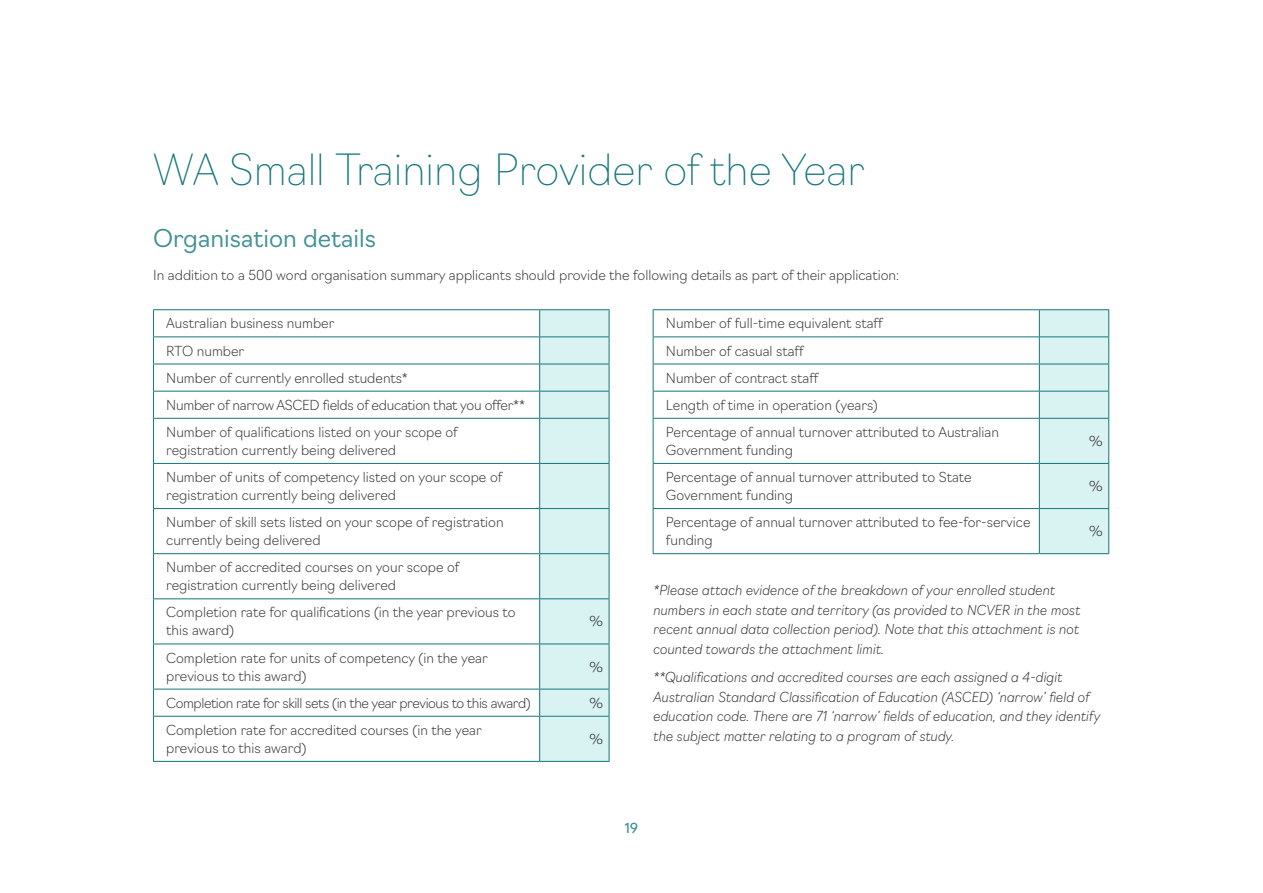
<style>
.page{position:relative;width:1263px;height:893px;background:#fff}
.page>*{position:absolute;margin:0;border:0;box-sizing:border-box;transform-origin:0 0}
.t1{font:100 42px "Navigo";color:#13767c}
.t2{font:300 24px "Navigo";color:#429196}
.t3{font:200 13.5px/27.2px "Navigo";color:#333}
.t4{font:italic 200 13.5px/19.5px "Navigo";color:#333}
.t5{font:200 13.5px "Navigo";letter-spacing:-.03em;color:#333}
.t6{font:13.5px "Navigo";color:#429196}
</style>
<div class="page">
<svg style="left:154px;top:310px;width:385px;height:451px"></svg>
<hr style="left:153px;top:309px;width:387px;height:1px;background:#13767c">
<hr style="left:153px;top:336px;width:387px;height:1px;background:#13767c">
<hr style="left:153px;top:364px;width:387px;height:1px;background:#13767c">
<hr style="left:153px;top:391px;width:387px;height:1px;background:#13767c">
<svg style="left:153px;top:310px;width:1px;height:108px"></svg>
<hr style="left:153px;top:418px;width:387px;height:1px;background:#13767c">
<hr style="left:153px;top:419px;width:1px;height:44px;background:#13767c">
<hr style="left:153px;top:463px;width:387px;height:1px;background:#13767c">
<hr style="left:153px;top:464px;width:1px;height:44px;background:#13767c">
<hr style="left:153px;top:508px;width:387px;height:1px;background:#13767c">
<hr style="left:153px;top:509px;width:1px;height:44px;background:#13767c">
<hr style="left:153px;top:553px;width:387px;height:1px;background:#13767c">
<hr style="left:153px;top:554px;width:1px;height:44px;background:#13767c">
<hr style="left:153px;top:598px;width:387px;height:1px;background:#13767c">
<hr style="left:153px;top:599px;width:1px;height:45px;background:#13767c">
<hr style="left:153px;top:644px;width:387px;height:1px;background:#13767c">
<hr style="left:153px;top:644px;width:1px;height:45px;background:#13767c">
<hr style="left:153px;top:689px;width:387px;height:1px;background:#13767c">
<svg style="left:153px;top:689px;width:1px;height:27px"></svg>
<hr style="left:153px;top:716px;width:387px;height:1px;background:#13767c">
<hr style="left:153px;top:717px;width:1px;height:44px;background:#13767c">
<hr style="left:153px;top:761px;width:387px;height:1px;background:#13767c">
<hr style="left:540px;top:761px;width:69px;height:1px;background:#13767c">
<hr style="left:540px;top:309px;width:69px;height:1px;background:#13767c">
<svg style="left:539px;top:310px;width:71px;height:451px;background:#cfecec"></svg>
<hr style="left:539px;top:717px;width:1px;height:44px;background:#13767c">
<hr style="left:609px;top:717px;width:1px;height:44px;background:#13767c">
<svg style="left:654px;top:310px;width:385px;height:243px"></svg>
<hr style="left:653px;top:309px;width:386px;height:1px;background:#13767c">
<hr style="left:1039px;top:309px;width:70px;height:1px;background:#13767c">
<hr style="left:653px;top:336px;width:386px;height:1px;background:#13767c">
<hr style="left:653px;top:364px;width:386px;height:1px;background:#13767c">
<hr style="left:653px;top:391px;width:386px;height:1px;background:#13767c">
<svg style="left:653px;top:310px;width:1px;height:108px"></svg>
<hr style="left:653px;top:418px;width:386px;height:1px;background:#13767c">
<hr style="left:653px;top:419px;width:1px;height:44px;background:#13767c">
<hr style="left:653px;top:463px;width:386px;height:1px;background:#13767c">
<hr style="left:653px;top:464px;width:1px;height:44px;background:#13767c">
<hr style="left:653px;top:508px;width:386px;height:1px;background:#13767c">
<hr style="left:653px;top:509px;width:1px;height:44px;background:#13767c">
<hr style="left:653px;top:553px;width:386px;height:1px;background:#13767c">
<div style="left:1039px;top:310px;width:70px;height:243px;background:#d9f3f2"></div>
<hr style="left:1039px;top:419px;width:1px;height:44px;background:#13767c">
<hr style="left:1108px;top:419px;width:1px;height:44px;background:#13767c">
<hr style="left:1039px;top:464px;width:1px;height:44px;background:#13767c">
<hr style="left:1108px;top:464px;width:1px;height:44px;background:#13767c">
<hr style="left:1039px;top:509px;width:1px;height:44px;background:#13767c">
<hr style="left:1108px;top:509px;width:1px;height:44px;background:#13767c">
<hr style="left:1039px;top:553px;width:70px;height:1px;background:#13767c">
<h1 class="t1" style="left:153px;top:136px;width:713px">WA Small Training Provider of the Year</h1>
<h2 class="t2" style="left:153px;top:220px;width:224px">Organisation details</h2>
<p class="t3" style="left:153px;top:260px;width:747px">In addition to a 500 word organisation summary applicants should provide the following details as part of their application:</p>
<p class="t3" style="left:166px;top:309px;width:360px">Australian business number<br>RTO number<br>Number of currently enrolled students*<br>Number of narrow ASCED fields of education that you offer** Number of qualifications listed on your scope of</p>
<p class="t3" style="left:166px;top:435px;width:338px">registration currently being delivered<br>Number of units of competency listed on your scope of</p>
<p class="t3" style="left:166px;top:480px;width:339px">registration currently being delivered<br>Number of skill sets listed on your scope of registration</p>
<p class="t3" style="left:166px;top:526px;width:295px">currently being delivered<br>Number of accredited courses on your scope of</p>
<p class="t3" style="left:166px;top:571px;width:351px">registration currently being delivered<br>Completion rate for qualifications (in the year previous to</p>
<p class="t3" style="left:166px;top:616px;width:69px">this award)</p>
<p class="t3" style="left:666px;top:309px;width:335px">Number of full-time equivalent staff<br>Number of casual staff<br>Number of contract staff<br>Length of time in operation (years)<br>Percentage of annual turnover attributed to Australian</p>
<p class="t3" style="left:666px;top:435px;width:129px">Government funding</p>
<p class="t3" style="left:1089px;top:426px;width:15px">%</p>
<p class="t3" style="left:666px;top:467px;width:307px;line-height:18px">Percentage of annual turnover attributed to State<br>Government funding</p>
<p class="t3" style="left:1089px;top:471px;width:15px">%</p>
<p class="t3" style="left:666px;top:512px;width:366px;line-height:18px">Percentage of annual turnover attributed to fee-for-service funding</p>
<p class="t3" style="left:1089px;top:517px;width:15px">%</p>
<p class="t4" style="left:653px;top:580px;width:429px">*Please attach evidence of the breakdown of your enrolled student numbers in each state and territory (as provided to NCVER in the most recent annual data collection period). Note that this attachment is not counted towards the attachment limit.</p>
<p class="t4" style="left:653px;top:667px;width:449px">**Qualifications and accredited courses are each assigned a 4-digit Australian Standard Classification of Education (ASCED) ‘narrow’ field of education code. There are 71 ‘narrow’ fields of education, and they identify the subject matter relating to a program of study.</p>
<p class="t3" style="left:590px;top:607px;width:15px">%</p>
<p class="t3" style="left:166px;top:648px;width:323px;line-height:18px">Completion rate for units of competency (in the year previous to this award)</p>
<p class="t3" style="left:590px;top:652px;width:15px">%</p>
<p class="t5" style="left:166px;top:692px;width:366px">Completion rate for skill sets (in the year previous to this award)</p>
<p class="t3" style="left:590px;top:688px;width:15px">%</p>
<p class="t3" style="left:166px;top:720px;width:317px;line-height:18px">Completion rate for accredited courses (in the year previous to this award)</p>
<p class="t3" style="left:590px;top:724px;width:15px">%</p>
<p class="t6" style="left:625px;top:817px;width:15px">19</p>
</div>
